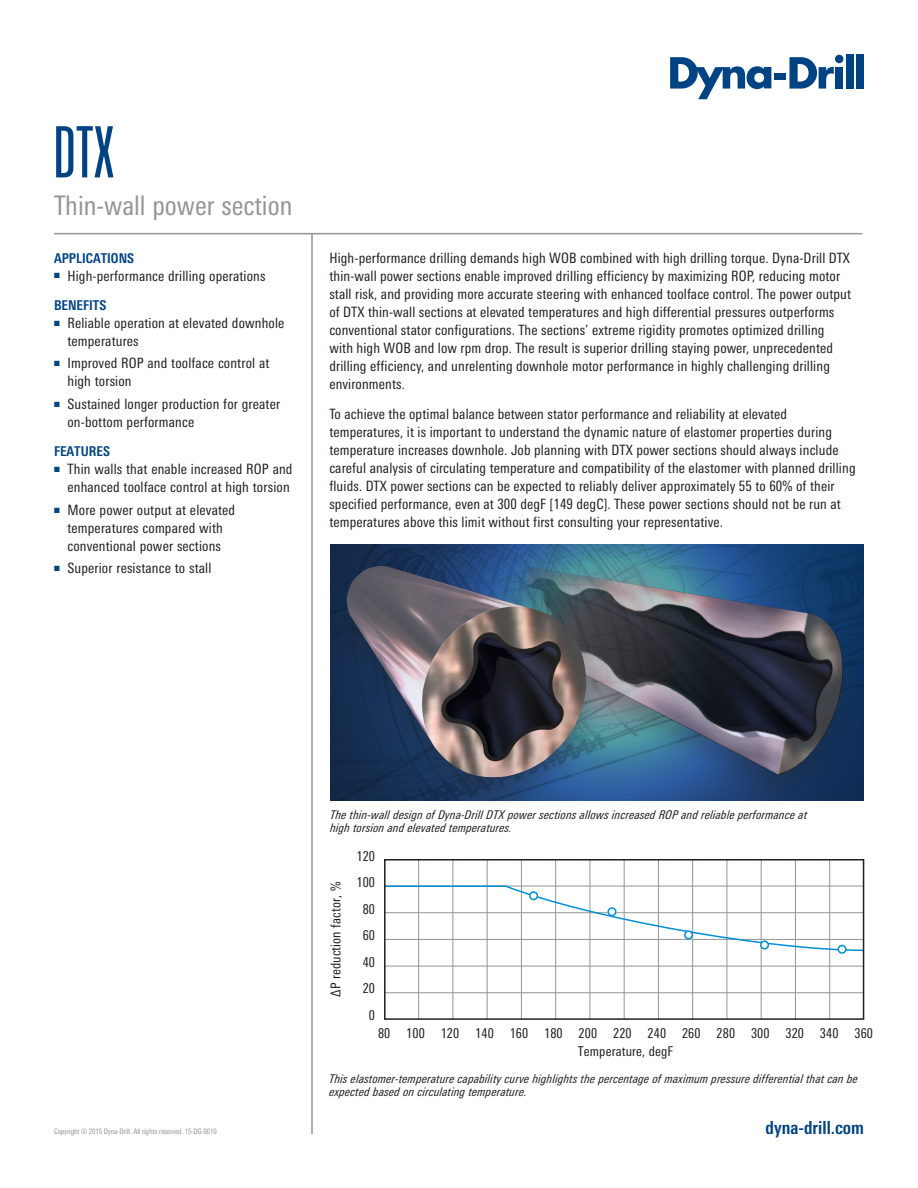
<style>
.page{position:relative;width:918px;height:1188px;background:#fff}
.page>*{position:absolute;margin:0;border:0;box-sizing:border-box;transform-origin:0 0}
.Head_A__branding{font:300 72px "Schlumberger Con";color:#004382}
.Subhead{font:condensed 27px "Univers Next Pro";color:#939598}
.URL{font:700 condensed 18px "Univers Next Pro";color:#004382}
.Body_Text{font:condensed 14.25px/18px "Univers Next Pro";letter-spacing:.01em;color:#231f20}
.Body_Subhead{font:condensed 13.5px "Univers Next Pro";letter-spacing:.01em;color:#231f20}
.Body_Text-2{font:condensed 13.5px "Univers Next Pro";letter-spacing:.01em;color:#231f20}
.Sidebar_Head{font:700 condensed 13.5px "Univers Next Pro";color:#004382}
.t1{font:italic condensed 12px/13.5px "Univers Next Pro";letter-spacing:.01em;color:#231f20}
.Boilerplate__docket{font:condensed 7.5px "Univers Next Pro";letter-spacing:-.015em;color:#939598}
</style>
<div class="page">
<img style="left:330px;top:545px;width:533px;height:16px">
<hr style="left:311px;top:198px;width:2px;height:936px;background:#939598">
<div style="left:54px;top:116px;width:810px;height:118px;background:#fff"></div>
<hr style="left:54px;top:233px;width:808px;height:1px;background:#939598">
<div style="left:327px;top:561px;width:536px;height:251px;background:#231f20;opacity:.3"></div>
<img style="left:586px;top:567px;width:258px;height:208px">
<img style="left:347px;top:566px;width:239px;height:213px">
<hr style="left:384px;top:992px;width:479px;height:1px;background:#939598">
<hr style="left:384px;top:966px;width:479px;height:1px;background:#939598">
<hr style="left:829px;top:859px;width:1px;height:161px;background:#939598">
<hr style="left:795px;top:859px;width:1px;height:161px;background:#939598">
<hr style="left:761px;top:859px;width:1px;height:161px;background:#939598">
<hr style="left:727px;top:859px;width:1px;height:161px;background:#939598">
<hr style="left:692px;top:859px;width:1px;height:161px;background:#939598">
<hr style="left:658px;top:859px;width:1px;height:161px;background:#939598">
<hr style="left:624px;top:859px;width:1px;height:161px;background:#939598">
<hr style="left:590px;top:859px;width:1px;height:161px;background:#939598">
<hr style="left:555px;top:859px;width:1px;height:161px;background:#939598">
<hr style="left:521px;top:859px;width:1px;height:161px;background:#939598">
<hr style="left:487px;top:859px;width:1px;height:161px;background:#939598">
<hr style="left:453px;top:859px;width:1px;height:161px;background:#939598">
<hr style="left:418px;top:859px;width:1px;height:161px;background:#939598">
<svg style="left:387px;top:885px;width:478px;height:67px"></svg>
<div style="left:530px;top:892px;width:7px;height:8px;background:#fff;border-radius:50%"></div>
<div style="left:529px;top:891px;width:9px;height:9px;border:2px solid #008fd5;border-radius:50%"></div>
<div style="left:608px;top:908px;width:8px;height:8px;background:#fff;border-radius:50%"></div>
<div style="left:608px;top:907px;width:8px;height:9px;border:2px solid #008fd5;border-radius:50%"></div>
<div style="left:685px;top:931px;width:7px;height:8px;background:#fff;border-radius:50%"></div>
<div style="left:684px;top:930px;width:9px;height:9px;border:2px solid #008fd5;border-radius:50%"></div>
<div style="left:761px;top:941px;width:7px;height:8px;background:#fff;border-radius:50%"></div>
<div style="left:760px;top:941px;width:9px;height:9px;border:2px solid #008fd5;border-radius:50%"></div>
<div style="left:838px;top:946px;width:8px;height:7px;background:#fff;border-radius:50%"></div>
<div style="left:838px;top:945px;width:9px;height:9px;border:2px solid #008fd5;border-radius:50%"></div>
<div style="left:384px;top:859px;width:480px;height:161px;border:2px solid #231f20"></div>
<div style="left:774px;top:73px;width:12px;height:6px;background:#004382"></div>
<div style="left:846px;top:54px;width:8px;height:35px;background:#004382"></div>
<div style="left:856px;top:54px;width:8px;height:35px;background:#004382"></div>
<div style="left:835px;top:67px;width:8px;height:22px;background:#004382"></div>
<div style="left:835px;top:55px;width:8px;height:8px;background:#004382;border-radius:50%"></div>
<svg style="left:789px;top:57px;width:45px;height:32px"></svg>
<svg style="left:670px;top:57px;width:101px;height:42px"></svg>
<p class="Head_A__branding" style="left:54px;top:116px;width:64px">DTX</p>
<p class="Subhead" style="left:54px;top:190px;width:240px">Thin-wall power section</p>
<p class="Sidebar_Head" style="left:54px;top:250px;width:82px">APPLICATIONS</p>
<p class="Body_Text" style="left:54px;top:266px;width:213px"><sup>■</sup> High-performance drilling operations</p>
<p class="Sidebar_Head" style="left:54px;top:297px;width:54px">BENEFITS</p>
<p class="Body_Text" style="left:68px;top:314px;width:219px;text-indent:-14px"><sup>■</sup> Reliable operation at elevated downhole temperatures</p>
<p class="Body_Text" style="left:68px;top:354px;width:203px;text-indent:-14px"><sup>■</sup> Improved ROP and toolface control at high torsion</p>
<p class="Body_Text" style="left:68px;top:395px;width:214px;text-indent:-14px"><sup>■</sup> Sustained longer production for greater on-bottom performance</p>
<p class="Sidebar_Head" style="left:54px;top:444px;width:57px">FEATURES</p>
<p class="Body_Text" style="left:54px;top:460px;width:240px;text-align:right"><sup>■</sup> Thin walls that enable increased ROP and enhanced toolface control at high torsion</p>
<p class="Body_Text" style="left:54px;top:501px;width:183px;text-align:center"><sup>■</sup> More power output at elevated temperatures compared with conventional power sections</p>
<p class="Body_Text" style="left:54px;top:559px;width:159px"><sup>■</sup> Superior resistance to stall</p>
<p class="Body_Text" style="left:329px;top:249px;width:523px">High-performance drilling demands high WOB combined with high drilling torque. Dyna-Drill DTX thin-wall power sections enable improved drilling efficiency by maximizing ROP, reducing motor stall risk, and providing more accurate steering with enhanced toolface control. The power output of DTX thin-wall sections at elevated temperatures and high differential pressures outperforms conventional stator configurations. The sections’ extreme rigidity promotes optimized drilling with high WOB and low rpm drop. The result is superior drilling staying power, unprecedented drilling efficiency, and unrelenting downhole motor performance in highly challenging drilling environments.</p>
<p class="Body_Text" style="left:329px;top:404px;width:528px">To achieve the optimal balance between stator performance and reliability at elevated temperatures, it is important to understand the dynamic nature of elastomer properties during temperature increases downhole. Job planning with DTX power sections should always include careful analysis of circulating temperature and compatibility of the elastomer with planned drilling fluids. DTX power sections can be expected to reliably deliver approximately 55 to 60% of their specified performance, even at 300 degF [149 degC]. These power sections should not be run at temperatures above this limit without first consulting your representative.</p>
<p class="t1" style="left:330px;top:808px;width:479px">The thin-wall design of Dyna-Drill DTX power sections allows increased ROP and reliable performance at high torsion and elevated temperatures.</p>
<p class="Body_Subhead" style="left:328px;top:997px;width:117px;rotate:-90deg">∆P reduction factor, %</p>
<p class="Body_Text-2" style="left:356px;top:848px;width:20px">120</p>
<p class="Body_Text-2" style="left:356px;top:874px;width:20px">100</p>
<p class="Body_Text-2" style="left:363px;top:901px;width:14px">80</p>
<p class="Body_Text-2" style="left:363px;top:927px;width:14px">60</p>
<p class="Body_Text-2" style="left:363px;top:954px;width:14px">40</p>
<p class="Body_Text-2" style="left:363px;top:980px;width:14px">20</p>
<p class="Body_Text-2" style="left:369px;top:1007px;width:8px">0</p>
<p class="Body_Subhead" style="left:378px;top:1026px;width:497px">80 100 120 140 160 180 200 220 240 260 280 300 320 340 360</p>
<p class="Body_Text-2" style="left:578px;top:1044px;width:97px">Temperature, degF</p>
<p class="t1" style="left:329px;top:1072px;width:530px">This elastomer-temperature capability curve highlights the percentage of maximum pressure differential that can be expected based on circulating temperature.</p>
<p class="Boilerplate__docket" style="left:54px;top:1127px;width:164px">Copyright © 2015 Dyna-Drill. All rights reserved. 15-DG-0010</p>
<p class="URL" style="left:766px;top:1117px;width:100px">dyna-drill.com</p>
</div>
